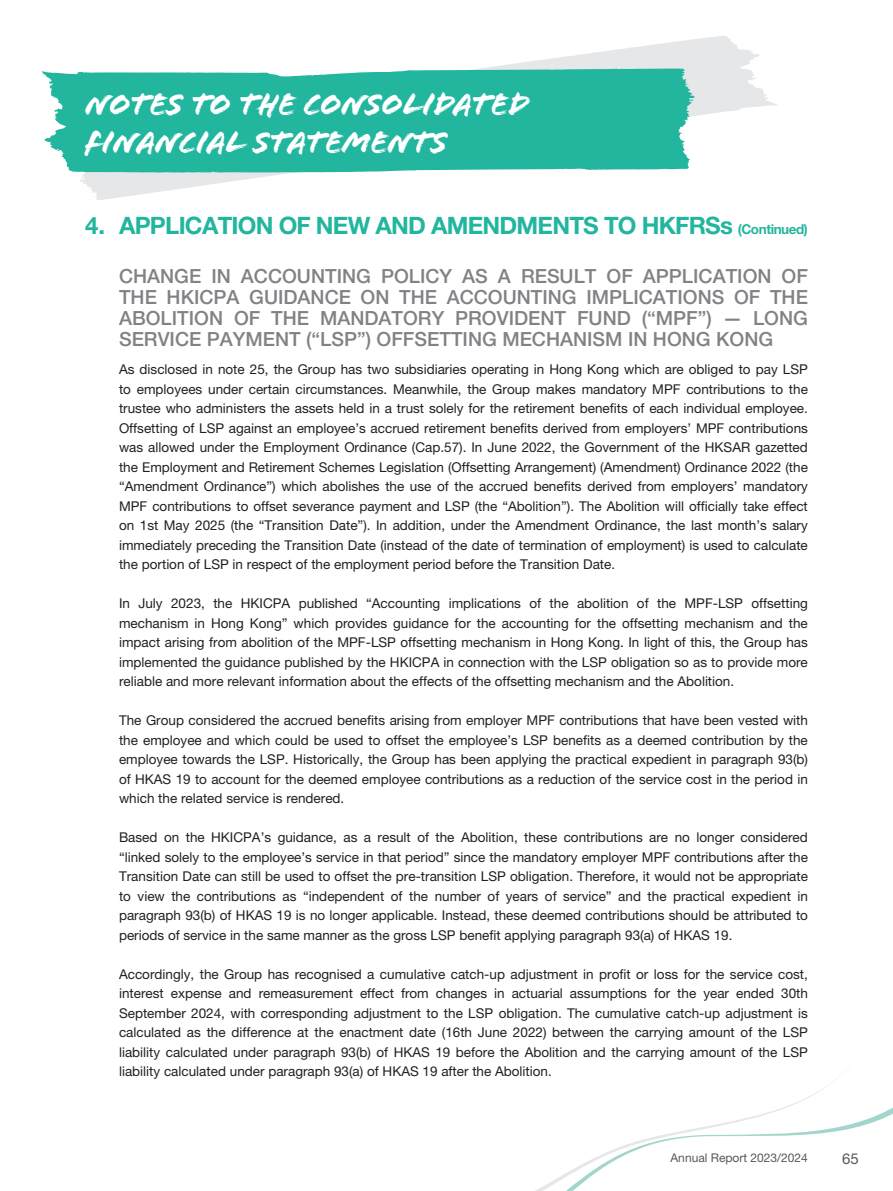
<style>
.page{position:relative;width:893px;height:1191px;background:#fff}
.page>*{position:absolute;margin:0;border:0;box-sizing:border-box;transform-origin:0 0}
.t1{font:33px/37.5px "Flood Std";letter-spacing:-.02em;color:#fff}
.t2{font:700 24px "Helvetica Neue LT Std";letter-spacing:-.03em;color:#22b69f}
.t3{font:500 19.5px/21px "Helvetica Neue LT Std";color:#808285;text-align:justify}
.t4{font:15px "Helvetica Neue LT Std";color:#57585a}
.t5{font:13.5px/19.5px "Helvetica Neue LT Std";color:#231f20;text-align:justify}
.t6{font:12px "Helvetica Neue LT Std";color:#57585a}
.s1{font-size:13.5px}
</style>
<div class="page">
<svg style="left:80px;top:36px;width:697px;height:164px"></svg>
<svg style="left:42px;top:68px;width:653px;height:105px;background:#35bca7"></svg>
<svg style="left:535px;top:1086px;width:358px;height:105px"></svg>
<h1 class="t1" style="left:85px;top:86px;width:446px">Notes to the Consolidated<br>Financial Statements</h1>
<h2 class="t2" style="left:85px;top:211px;width:724px">4. APPLICATION OF NEW AND AMENDMENTS TO HKFRSs <span class="s1">(Continued)</span></h2>
<h3 class="t3" style="left:119px;top:265px;width:690px">CHANGE IN ACCOUNTING POLICY AS A RESULT OF APPLICATION OF THE HKICPA GUIDANCE ON THE ACCOUNTING IMPLICATIONS OF THE ABOLITION OF THE MANDATORY PROVIDENT FUND (“MPF”) — LONG SERVICE PAYMENT (“LSP”) OFFSETTING MECHANISM IN HONG KONG</h3>
<p class="t5" style="left:119px;top:359px;width:690px">As disclosed in note 25, the Group has two subsidiaries operating in Hong Kong which are obliged to pay LSP to employees under certain circumstances. Meanwhile, the Group makes mandatory MPF contributions to the trustee who administers the assets held in a trust solely for the retirement benefits of each individual employee.<br>Offsetting of LSP against an employee’s accrued retirement benefits derived from employers’ MPF contributions was allowed under the Employment Ordinance (Cap.57). In June 2022, the Government of the HKSAR gazetted the Employment and Retirement Schemes Legislation (Offsetting Arrangement) (Amendment) Ordinance 2022 (the “Amendment Ordinance”) which abolishes the use of the accrued benefits derived from employers’ mandatory MPF contributions to offset severance payment and LSP (the “Abolition”). The Abolition will officially take effect on 1st May 2025 (the “Transition Date”). In addition, under the Amendment Ordinance, the last month’s salary immediately preceding the Transition Date (instead of the date of termination of employment) is used to calculate the portion of LSP in respect of the employment period before the Transition Date.</p>
<p class="t5" style="left:119px;top:593px;width:690px">In July 2023, the HKICPA published “Accounting implications of the abolition of the MPF-LSP offsetting mechanism in Hong Kong” which provides guidance for the accounting for the offsetting mechanism and the impact arising from abolition of the MPF-LSP offsetting mechanism in Hong Kong. In light of this, the Group has implemented the guidance published by the HKICPA in connection with the LSP obligation so as to provide more reliable and more relevant information about the effects of the offsetting mechanism and the Abolition.</p>
<p class="t5" style="left:119px;top:710px;width:690px">The Group considered the accrued benefits arising from employer MPF contributions that have been vested with the employee and which could be used to offset the employee’s LSP benefits as a deemed contribution by the employee towards the LSP. Historically, the Group has been applying the practical expedient in paragraph 93(b) of HKAS 19 to account for the deemed employee contributions as a reduction of the service cost in the period in which the related service is rendered.</p>
<p class="t5" style="left:119px;top:827px;width:690px">Based on the HKICPA’s guidance, as a result of the Abolition, these contributions are no longer considered “linked solely to the employee’s service in that period” since the mandatory employer MPF contributions after the Transition Date can still be used to offset the pre-transition LSP obligation. Therefore, it would not be appropriate to view the contributions as “independent of the number of years of service” and the practical expedient in paragraph 93(b) of HKAS 19 is no longer applicable. Instead, these deemed contributions should be attributed to periods of service in the same manner as the gross LSP benefit applying paragraph 93(a) of HKAS 19.</p>
<p class="t5" style="left:119px;top:964px;width:690px">Accordingly, the Group has recognised a cumulative catch-up adjustment in profit or loss for the service cost, interest expense and remeasurement effect from changes in actuarial assumptions for the year ended 30th September 2024, with corresponding adjustment to the LSP obligation. The cumulative catch-up adjustment is calculated as the difference at the enactment date (16th June 2022) between the carrying amount of the LSP liability calculated under paragraph 93(b) of HKAS 19 before the Abolition and the carrying amount of the LSP liability calculated under paragraph 93(a) of HKAS 19 after the Abolition.</p>
<p class="t6" style="left:670px;top:1151px;width:139px">Annual Report 2023/2024</p>
<p class="t4" style="left:842px;top:1149px;width:18px">65</p>
</div>
